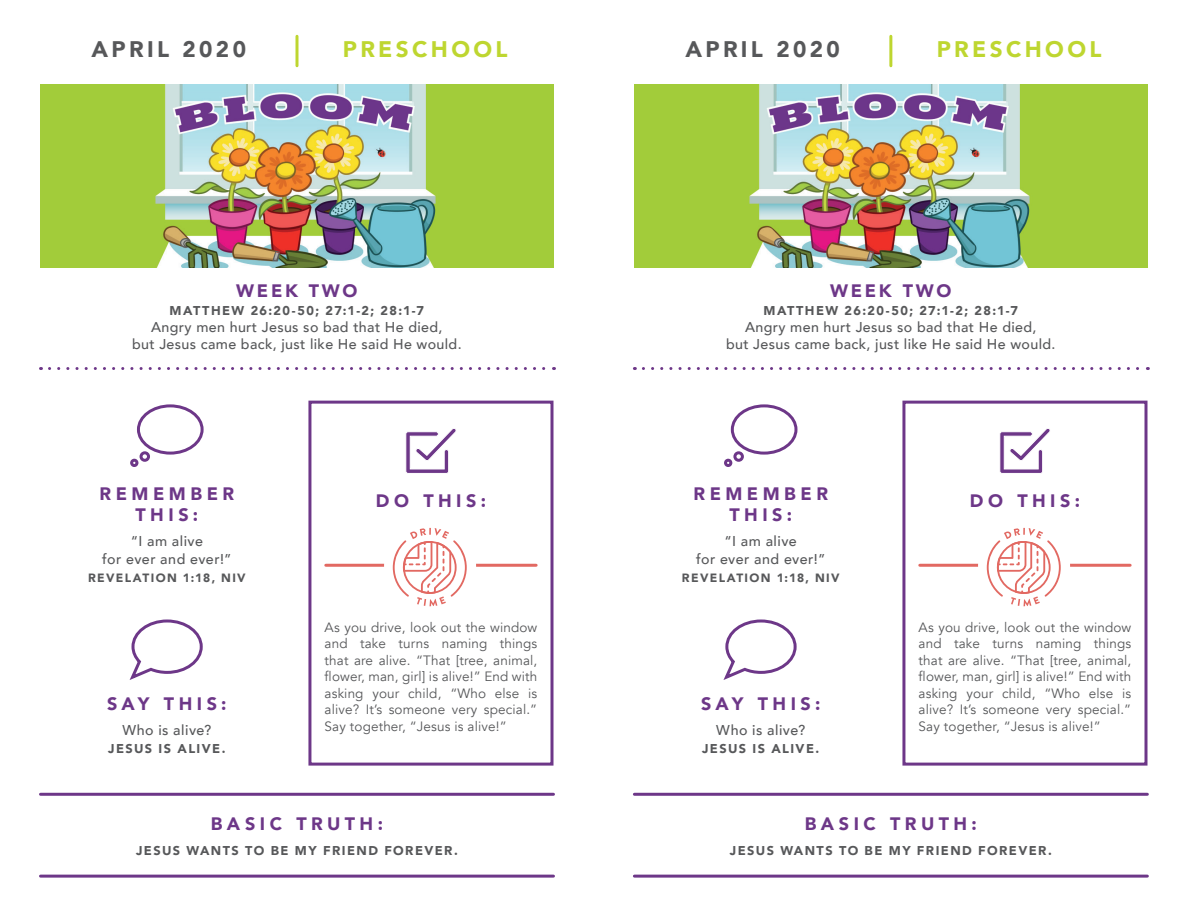
<style>
.page{position:relative;width:1188px;height:918px;background:#fff}
.page>*{position:absolute;margin:0;border:0;box-sizing:border-box;transform-origin:0 0}
.t1{font:900 22.5px "Avenir";letter-spacing:.15em;color:#57585a}
.t2{font:900 22.5px "Avenir";letter-spacing:.15em;color:#bed630}
.t3{font:900 18px/21px "Avenir";letter-spacing:.25em;color:#6d3788;text-align:center}
.t4{font:500 14.25px/17.2px "Avenir";letter-spacing:.025em;color:#57585a;text-align:center}
.t5{font:13.5px/16.5px "Avenir";letter-spacing:.01em;color:#57585a;text-align:justify}
.t6{font:900 12.75px "Avenir";letter-spacing:.11em;color:#57585a}
.t7{font:900 12px "Avenir";letter-spacing:.115em;color:#57585a}
</style>
<div class="page">
<svg style="left:50px;top:367px;width:505px;height:3px"></svg>
<svg style="left:643px;top:367px;width:505px;height:3px"></svg>
<svg style="left:405px;top:428px;width:51px;height:45px"></svg>
<svg style="left:999px;top:428px;width:51px;height:45px"></svg>
<div style="left:308px;top:401px;width:246px;height:365px;border:3px solid #6d3788"></div>
<div style="left:902px;top:401px;width:246px;height:365px;border:3px solid #6d3788"></div>
<div style="left:137px;top:404px;width:67px;height:51px;border:3px solid #6d3788;border-radius:50%"></div>
<div style="left:140px;top:451px;width:10px;height:11px;border:3px solid #6d3788;border-radius:50%"></div>
<div style="left:130px;top:459px;width:8px;height:8px;border:3px solid #6d3788;border-radius:50%"></div>
<div style="left:731px;top:404px;width:66px;height:51px;border:3px solid #6d3788;border-radius:50%"></div>
<div style="left:733px;top:451px;width:11px;height:11px;border:3px solid #6d3788;border-radius:50%"></div>
<div style="left:724px;top:459px;width:8px;height:8px;border:3px solid #6d3788;border-radius:50%"></div>
<svg style="left:129px;top:619px;width:74px;height:61px"></svg>
<svg style="left:723px;top:619px;width:74px;height:61px"></svg>
<hr style="left:326px;top:564px;width:210px;height:3px;background:#e26962">
<div style="left:384px;top:520px;width:92px;height:92px;background:#fff;border-radius:50%"></div>
<svg style="left:393px;top:528px;width:74px;height:78px"></svg>
<hr style="left:920px;top:564px;width:210px;height:3px;background:#e26962">
<div style="left:978px;top:520px;width:92px;height:92px;background:#fff;border-radius:50%"></div>
<svg style="left:987px;top:528px;width:74px;height:78px"></svg>
<hr style="left:40px;top:875px;width:514px;height:3px;background:#6d3788">
<hr style="left:634px;top:875px;width:513px;height:3px;background:#6d3788">
<hr style="left:40px;top:793px;width:514px;height:3px;background:#6d3788">
<hr style="left:634px;top:793px;width:513px;height:3px;background:#6d3788">
<hr style="left:296px;top:36px;width:2px;height:30px;background:#bed630">
<hr style="left:889px;top:36px;width:3px;height:30px;background:#bed630">
<img style="left:40px;top:84px;width:514px;height:184px">
<img style="left:634px;top:84px;width:513px;height:184px">
<h1 class="t1" style="left:92px;top:30px;width:156px">APRIL 2020</h1>
<h1 class="t2" style="left:343px;top:30px;width:166px">PRESCHOOL</h1>
<h1 class="t1" style="left:685px;top:30px;width:156px">APRIL 2020</h1>
<h1 class="t2" style="left:937px;top:30px;width:166px">PRESCHOOL</h1>
<h2 class="t3" style="left:236px;top:280px;width:123px">WEEK TWO</h2>
<p class="t6" style="left:170px;top:299px;width:256px">MATTHEW 26:20-50; 27:1-2; 28:1-7</p>
<p class="t4" style="left:132px;top:318px;width:331px">Angry men hurt Jesus so bad that He died,<br>but Jesus came back, just like He said He would.</p>
<h2 class="t3" style="left:830px;top:280px;width:123px">WEEK TWO</h2>
<p class="t6" style="left:764px;top:299px;width:256px">MATTHEW 26:20-50; 27:1-2; 28:1-7</p>
<p class="t4" style="left:726px;top:318px;width:331px">Angry men hurt Jesus so bad that He died,<br>but Jesus came back, just like He said He would.</p>
<h2 class="t3" style="left:100px;top:483px;width:136px">REMEMBER<br>THIS:</h2>
<p class="t4" style="left:102px;top:531px;width:131px;line-height:18px">“I am alive<br>for ever and ever!”</p>
<p class="t7" style="left:88px;top:567px;width:159px">REVELATION 1:18, NIV</p>
<h2 class="t3" style="left:107px;top:693px;width:121px">SAY THIS:</h2>
<p class="t4" style="left:122px;top:721px;width:90px">Who is alive?</p>
<p class="t6" style="left:108px;top:738px;width:119px">JESUS IS ALIVE.</p>
<h2 class="t3" style="left:693px;top:483px;width:136px">REMEMBER<br>THIS:</h2>
<p class="t4" style="left:696px;top:531px;width:131px;line-height:18px">“I am alive<br>for ever and ever!”</p>
<p class="t7" style="left:682px;top:567px;width:159px">REVELATION 1:18, NIV</p>
<h2 class="t3" style="left:376px;top:490px;width:112px">DO THIS:</h2>
<h2 class="t3" style="left:970px;top:490px;width:112px">DO THIS:</h2>
<p class="t5" style="left:325px;top:619px;width:214px">As you drive, look out the window and take turns naming things that are alive. “That [tree, animal, flower, man, girl] is alive!” End with asking your child, “Who else is alive? It’s someone very special.” Say together, “Jesus is alive!”</p>
<p class="t5" style="left:919px;top:619px;width:214px">As you drive, look out the window and take turns naming things that are alive. “That [tree, animal, flower, man, girl] is alive!” End with asking your child, “Who else is alive? It’s someone very special.” Say together, “Jesus is alive!”</p>
<h2 class="t3" style="left:701px;top:693px;width:121px">SAY THIS:</h2>
<p class="t4" style="left:716px;top:721px;width:90px">Who is alive?</p>
<p class="t6" style="left:702px;top:738px;width:119px">JESUS IS ALIVE.</p>
<h2 class="t3" style="left:211px;top:813px;width:174px">BASIC TRUTH:</h2>
<p class="t6" style="left:136px;top:840px;width:323px">JESUS WANTS TO BE MY FRIEND FOREVER.</p>
<h2 class="t3" style="left:805px;top:813px;width:174px">BASIC TRUTH:</h2>
<p class="t6" style="left:730px;top:840px;width:323px">JESUS WANTS TO BE MY FRIEND FOREVER.</p>
</div>
